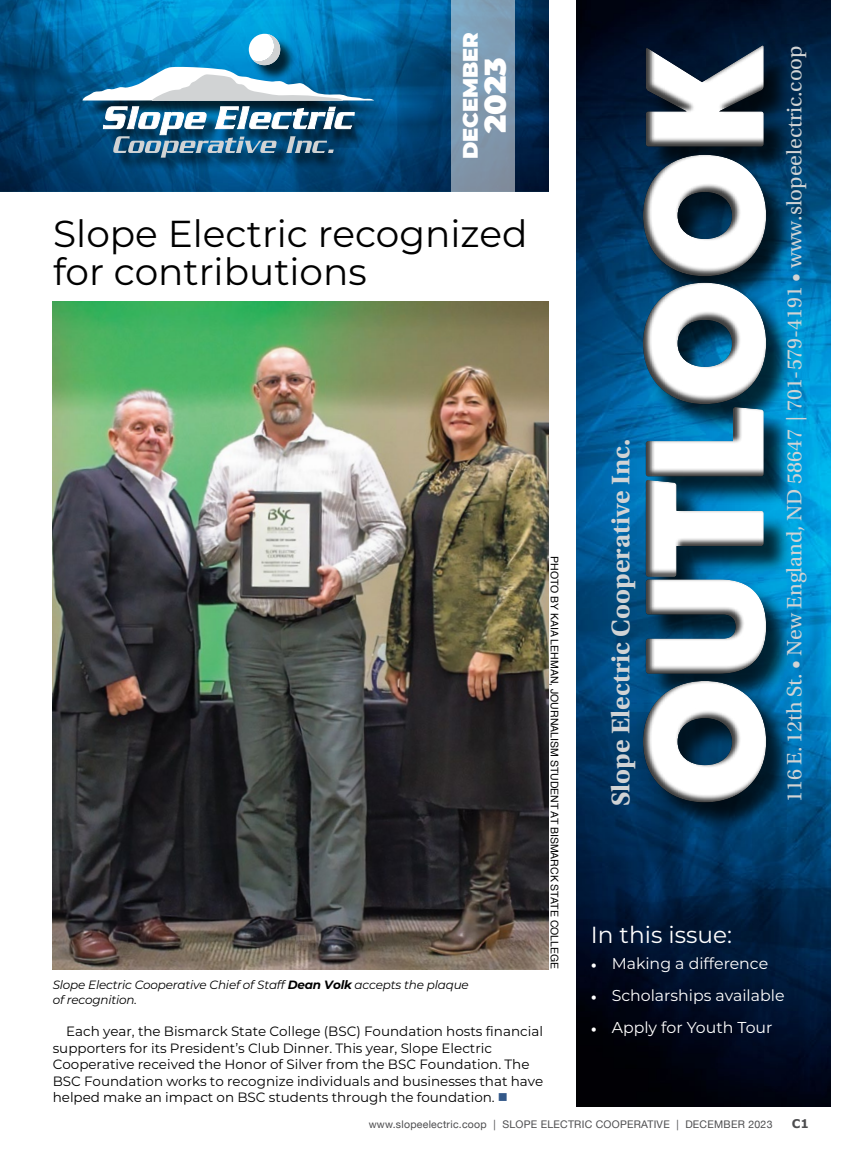
<style>
.page{position:relative;width:864px;height:1161px;background:#fff}
.page>*{position:absolute;margin:0;border:0;box-sizing:border-box;transform-origin:0 0}
.t1{font:800 171px "Fat Frank";letter-spacing:-.015em;color:#fff}
.t2{font:37.5px/38.2px "Montserrat";color:#000}
.t3{font:900 30px "Montserrat";color:#fff}
.t4{font:700 26.85px "Utopia Std";color:#d1d3d4}
.t5{font:23.25px "Montserrat";color:#fff}
.t6{font:21.9px "Utopia Std";color:#d1d3d4}
.t7{font:900 21px "Montserrat";color:#fff}
.t8{font:15.75px "Montserrat";color:#fff}
.t9{font:13.5px/16.5px "Montserrat";color:#000}
.t10{font:italic 12px/15px "Montserrat";letter-spacing:-.015em;color:#000}
.t11{font:700 12px "Verdana";color:#4d4d4f}
.t12{font:10.5px "Helvetica Neue";letter-spacing:.025em;color:#4d4d4f}
.t13{font:10.5px "Helvetica";color:#000}
.s1{font-family:"Minion Pro"}
.s2{font-weight:700}
.s3{color:#335889}
</style>
<div class="page">
<img style="left:576px;top:0;width:255px;height:1107px">
<div style="left:608px;top:0;width:196px;height:838px;background:#000;opacity:.75"></div>
<img style="left:0;top:0;width:549px;height:191px">
<div style="left:86px;top:36px;width:304px;height:139px;background:#000;opacity:.75"></div>
<svg style="left:82px;top:34px;width:292px;height:126px"></svg>
<svg style="left:451px;top:0;width:64px;height:191px;fill:#7f99af"></svg>
<img style="left:53px;top:302px;width:496px;height:667px">
<h3 class="t7" style="left:455px;top:159px;width:129px;rotate:-90deg">DECEMBER</h3>
<h1 class="t1" style="left:609px;top:807px;width:763px;rotate:-90deg">OUTLOOK</h1>
<h3 class="t6" style="left:783px;top:802px;width:758px;rotate:-90deg">116 E. 12th St. • New England, ND 58647 | 701-579-4191 • www.slopeelectric.coop</h3>
<h3 class="t3" style="left:473px;top:133px;width:77px;rotate:-90deg">2023</h3>
<h2 class="t2" style="left:53px;top:213px;width:476px">Slope Electric recognized for contributions</h2>
<h3 class="t4" style="left:605px;top:806px;width:369px;rotate:-90deg">Slope Electric Cooperative Inc.</h3>
<p class="t13" style="left:562px;top:556px;width:414px;rotate:90deg">PHOTO BY KAIA LEHMAN, JOURNALISM STUDENT AT BISMARCK STATE COLLEGE</p>
<h3 class="t5" style="left:591px;top:919px;width:143px">In this issue:</h3>
<p class="t8" style="left:591px;top:952px;width:179px"><span class="s1">•</span> Making a difference</p>
<p class="t8" style="left:591px;top:985px;width:195px"><span class="s1">•</span> Scholarships available</p>
<p class="t8" style="left:591px;top:1017px;width:183px"><span class="s1">•</span> Apply for Youth Tour</p>
<p class="t10" style="left:53px;top:976px;width:418px">Slope Electric Cooperative Chief of Staff <span class="s2">Dean Volk</span> accepts the plaque of recognition.</p>
<p class="t9" style="left:53px;top:1023px;width:492px;text-indent:14px">Each year, the Bismarck State College (BSC) Foundation hosts financial supporters for its President’s Club Dinner. This year, Slope Electric Cooperative received the Honor of Silver from the BSC Foundation. The BSC Foundation works to recognize individuals and businesses that have helped make an impact on BSC students through the foundation. <span class="s3">■</span></p>
<p class="t12" style="left:369px;top:1116px;width:405px">www.slopeelectric.coop | SLOPE ELECTRIC COOPERATIVE | DECEMBER 2023</p>
<p class="t11" style="left:792px;top:1115px;width:19px">C1</p>
</div>
